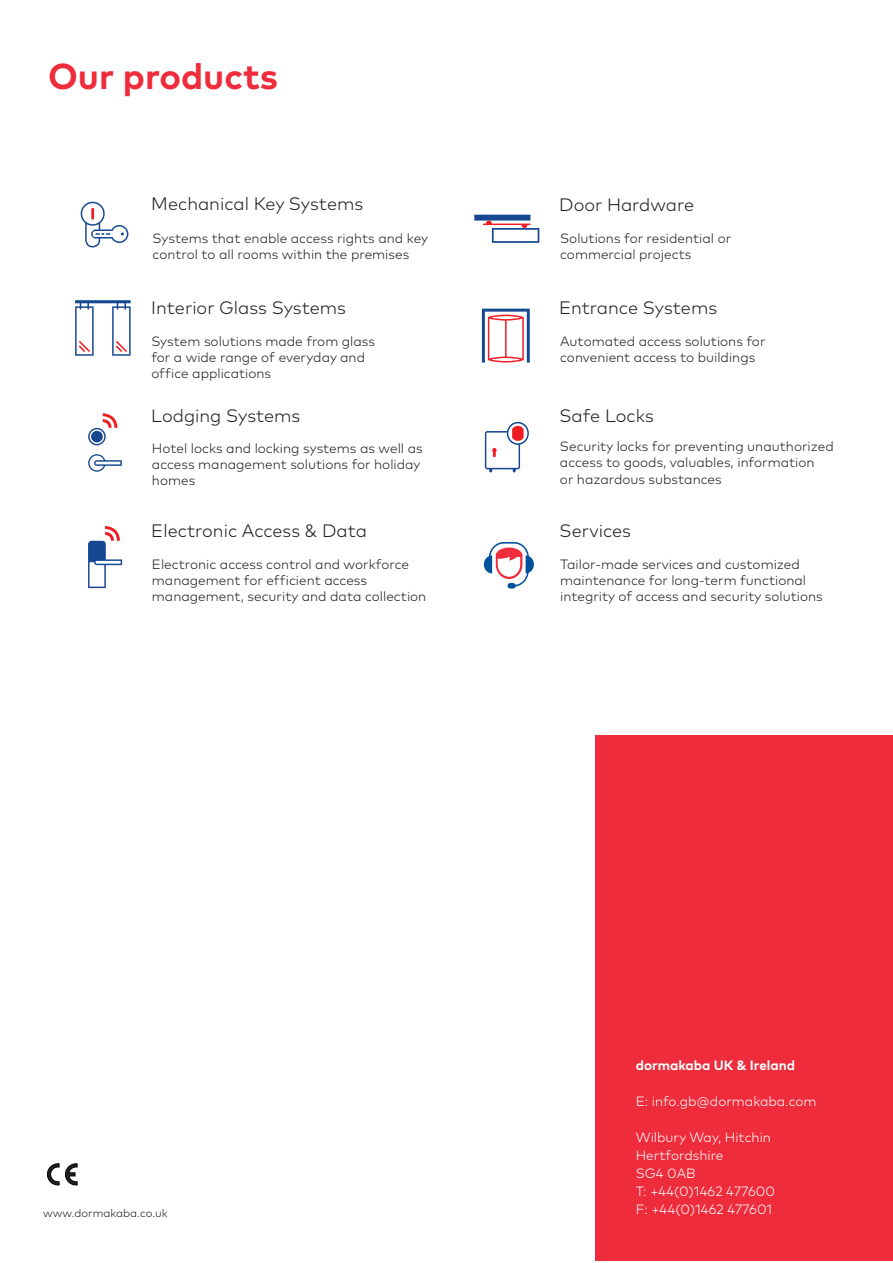
<style>
.page{position:relative;width:893px;height:1263px;background:#fff}
.page>*{position:absolute;margin:0;border:0;box-sizing:border-box;transform-origin:0 0}
.t1{font:700 36px "Mark Pro";color:#ee2c3b}
.t2{font:300 18px "Mark Pro";color:#231f20}
.t3{font:300 13.5px/16.2px "Mark Pro";color:#231f20}
.t4{font:300 13.5px/18px "Mark Pro";color:#fff}
.t5{font:700 13.5px "Mark Pro";color:#fff}
.t6{font:300 11.25px "Mark Pro";color:#231f20}
</style>
<div class="page">
<div style="left:595px;top:735px;width:297px;height:525px;background:#ee2c3b"></div>
<svg style="left:47px;top:1164px;width:12px;height:21px"></svg>
<svg style="left:65px;top:1164px;width:12px;height:21px"></svg>
<svg style="left:88px;top:526px;width:34px;height:62px"></svg>
<svg style="left:88px;top:454px;width:34px;height:18px"></svg>
<svg style="left:88px;top:413px;width:29px;height:32px"></svg>
<svg style="left:474px;top:215px;width:65px;height:28px"></svg>
<svg style="left:75px;top:300px;width:56px;height:56px"></svg>
<svg style="left:482px;top:309px;width:48px;height:53px"></svg>
<svg style="left:485px;top:422px;width:44px;height:50px"></svg>
<svg style="left:484px;top:542px;width:50px;height:46px"></svg>
<svg style="left:81px;top:202px;width:47px;height:45px"></svg>
<h1 class="t1" style="left:48px;top:49px;width:232px">Our products</h1>
<h2 class="t2" style="left:151px;top:191px;width:213px">Mechanical Key Systems</h2>
<p class="t3" style="left:153px;top:229px;width:277px">Systems that enable access rights and key control to all rooms within the premises</p>
<h2 class="t2" style="left:151px;top:294px;width:196px">Interior Glass Systems</h2>
<p class="t3" style="left:151px;top:332px;width:225px">System solutions made from glass for a wide range of everyday and office applications</p>
<h2 class="t2" style="left:151px;top:402px;width:151px">Lodging Systems</h2>
<p class="t3" style="left:152px;top:439px;width:272px">Hotel locks and locking systems as well as access management solutions for holiday homes</p>
<h2 class="t2" style="left:151px;top:517px;width:217px">Electronic Access &amp; Data</h2>
<p class="t3" style="left:152px;top:555px;width:276px">Electronic access control and workforce management for efficient access management, security and data collection</p>
<h2 class="t2" style="left:559px;top:191px;width:136px">Door Hardware</h2>
<p class="t3" style="left:560px;top:229px;width:173px">Solutions for residential or commercial projects</p>
<h2 class="t2" style="left:559px;top:295px;width:160px">Entrance Systems</h2>
<p class="t3" style="left:560px;top:332px;width:207px">Automated access solutions for convenient access to buildings</p>
<h2 class="t2" style="left:559px;top:402px;width:96px">Safe Locks</h2>
<p class="t3" style="left:560px;top:437px;width:275px">Security locks for preventing unauthorized access to goods, valuables, information<br>or hazardous substances</p>
<h2 class="t2" style="left:560px;top:517px;width:73px">Services</h2>
<p class="t3" style="left:560px;top:555px;width:264px">Tailor-made services and customized maintenance for long-term functional integrity of access and security solutions</p>
<p class="t6" style="left:43px;top:1204px;width:126px">www.dormakaba.co.uk</p>
<p class="t5" style="left:636px;top:1055px;width:161px">dormakaba UK &amp; Ireland</p>
<p class="t4" style="left:636px;top:1091px;width:182px">E: info.gb@dormakaba.com</p>
<p class="t4" style="left:636px;top:1127px;width:141px">Wilbury Way, Hitchin<br>Hertfordshire<br>SG4 0AB<br>T: +44(0)1462 477600<br>F: +44(0)1462 477601</p>
</div>
